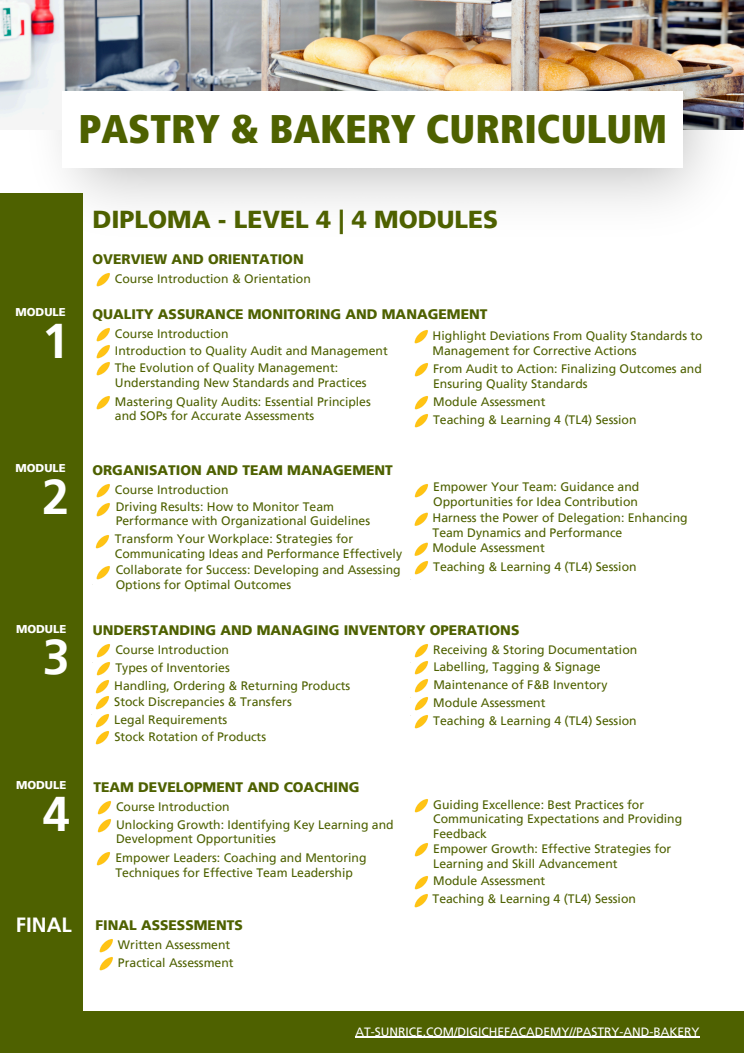
<style>
.page{position:relative;width:744px;height:1053px;background:#fff}
.page>*{position:absolute;margin:0;border:0;box-sizing:border-box;transform-origin:0 0}
.t1{font:700 48.56px "Frutiger LT Pro";color:#fff}
.t2{font:900 condensed 40px "Frutiger LT Std";color:#4e6100}
.t3{font:900 24.48px "Frutiger LT Pro";color:#4e6100}
.t4{font:700 20.52px "Frutiger LT Pro";color:#fff}
.t5{font:900 13.76px "Frutiger LT Pro";color:#4e6100}
.t6{font:12.24px/14.5px "Frutiger LT Pro";color:#4e6100}
.t7{font:12px "Frutiger LT Pro";color:#fff}
.t8{font:900 11.32px "Frutiger LT Pro";color:#fff}
</style>
<div class="page">
<img style="left:58px;top:129px;width:686px;height:75px">
<div style="left:0;top:1010px;width:744px;height:42px;background:#4e6100"></div>
<div style="left:0;top:193px;width:83px;height:839px;background:#4e6100"></div>
<img style="left:0;top:0;width:744px;height:129px">
<div style="left:62px;top:91px;width:620px;height:76px;background:#fff"></div>
<img style="left:96px;top:273px;width:14px;height:14px">
<img style="left:96px;top:328px;width:14px;height:13px">
<img style="left:96px;top:341px;width:14px;height:17px">
<img style="left:96px;top:358px;width:14px;height:18px">
<img style="left:96px;top:396px;width:14px;height:14px">
<img style="left:414px;top:330px;width:14px;height:14px">
<img style="left:96px;top:484px;width:14px;height:14px">
<img style="left:414px;top:484px;width:14px;height:14px">
<img style="left:96px;top:503px;width:14px;height:14px">
<img style="left:95px;top:535px;width:14px;height:14px">
<img style="left:96px;top:644px;width:14px;height:14px">
<img style="left:96px;top:662px;width:14px;height:14px">
<img style="left:414px;top:644px;width:14px;height:13px">
<img style="left:414px;top:657px;width:14px;height:18px">
<img style="left:414px;top:679px;width:14px;height:14px">
<img style="left:95px;top:680px;width:14px;height:12px">
<img style="left:95px;top:692px;width:14px;height:18px">
<img style="left:414px;top:697px;width:14px;height:14px">
<img style="left:97px;top:801px;width:14px;height:14px">
<img style="left:97px;top:819px;width:14px;height:14px">
<img style="left:96px;top:852px;width:14px;height:14px">
<hr style="left:355px;top:1036px;width:221px;height:1px;background:#fff">
<hr style="left:576px;top:1036px;width:123px;height:1px;background:#fff">
<img style="left:414px;top:396px;width:14px;height:14px">
<img style="left:414px;top:414px;width:14px;height:14px">
<img style="left:414px;top:512px;width:14px;height:14px">
<img style="left:414px;top:542px;width:14px;height:14px">
<img style="left:414px;top:561px;width:14px;height:14px">
<img style="left:414px;top:799px;width:14px;height:14px">
<img style="left:414px;top:843px;width:14px;height:14px">
<img style="left:414px;top:876px;width:14px;height:13px">
<img style="left:99px;top:939px;width:14px;height:14px">
<img style="left:99px;top:957px;width:14px;height:14px">
<img style="left:414px;top:363px;width:14px;height:14px">
<img style="left:96px;top:566px;width:14px;height:14px">
<img style="left:95px;top:714px;width:14px;height:13px">
<img style="left:95px;top:727px;width:14px;height:18px">
<img style="left:414px;top:715px;width:14px;height:14px">
<img style="left:414px;top:889px;width:14px;height:19px">
<p class="t2" style="left:79px;top:113px;width:590px">PASTRY &amp; BAKERY CURRICULUM</p>
<p class="t3" style="left:92px;top:204px;width:407px">DIPLOMA - LEVEL 4 | 4 MODULES</p>
<p class="t5" style="left:92px;top:250px;width:213px">OVERVIEW AND ORIENTATION</p>
<p class="t6" style="left:115px;top:271px;width:197px">Course Introduction &amp; Orientation</p>
<p class="t8" style="left:16px;top:305px;width:52px">MODULE</p>
<p class="t5" style="left:92px;top:305px;width:397px">QUALITY ASSURANCE MONITORING AND MANAGEMENT</p>
<p class="t1" style="left:42px;top:311px;width:29px">1</p>
<h2 class="t6" style="left:115px;top:326px;width:115px">Course Introduction</h2>
<h4 class="t6" style="left:433px;top:328px;width:272px">Highlight Deviations From Quality Standards to<br>Management for Corrective Actions</h4>
<p class="t6" style="left:115px;top:343px;width:274px">Introduction to Quality Audit and Management</p>
<p class="t6" style="left:115px;top:360px;width:253px">The Evolution of Quality Management:<br>Understanding New Standards and Practices</p>
<p class="t6" style="left:115px;top:394px;width:257px">Mastering Quality Audits: Essential Principles and SOPs for Accurate Assessments</p>
<p class="t6" style="left:433px;top:361px;width:270px">From Audit to Action: Finalizing Outcomes and<br>Ensuring Quality Standards</p>
<p class="t6" style="left:433px;top:394px;width:114px">Module Assessment</p>
<p class="t6" style="left:433px;top:412px;width:205px">Teaching &amp; Learning 4 (TL4) Session</p>
<p class="t8" style="left:16px;top:461px;width:52px">MODULE</p>
<p class="t1" style="left:42px;top:467px;width:29px">2</p>
<p class="t6" style="left:433px;top:479px;width:208px">Empower Your Team: Guidance and<br>Opportunities for Idea Contribution</p>
<p class="t5" style="left:92px;top:461px;width:302px">ORGANISATION AND TEAM MANAGEMENT</p>
<p class="t6" style="left:115px;top:482px;width:115px">Course Introduction</p>
<p class="t6" style="left:116px;top:499px;width:256px;line-height:14.6px">Driving Results: How to Monitor Team<br>Performance with Organizational Guidelines</p>
<p class="t6" style="left:115px;top:531px;width:289px;line-height:14.6px">Transform Your Workplace: Strategies for<br>Communicating Ideas and Performance Effectively</p>
<p class="t6" style="left:433px;top:510px;width:257px">Harness the Power of Delegation: Enhancing<br>Team Dynamics and Performance</p>
<p class="t6" style="left:433px;top:540px;width:114px">Module Assessment</p>
<p class="t6" style="left:433px;top:559px;width:205px">Teaching &amp; Learning 4 (TL4) Session</p>
<p class="t6" style="left:116px;top:562px;width:287px;line-height:14.6px">Collaborate for Success: Developing and Assessing<br>Options for Optimal Outcomes</p>
<p class="t8" style="left:16px;top:621px;width:52px">MODULE</p>
<p class="t1" style="left:43px;top:627px;width:29px">3</p>
<p class="t8" style="left:16px;top:778px;width:52px">MODULE</p>
<p class="t1" style="left:43px;top:784px;width:29px">4</p>
<p class="t4" style="left:16px;top:912px;width:57px">FINAL</p>
<p class="t5" style="left:93px;top:622px;width:428px">UNDERSTANDING AND MANAGING INVENTORY OPERATIONS</p>
<p class="t6" style="left:116px;top:642px;width:115px">Course Introduction</p>
<p class="t6" style="left:433px;top:642px;width:206px">Receiving &amp; Storing Documentation</p>
<p class="t6" style="left:433px;top:659px;width:169px">Labelling, Tagging &amp; Signage</p>
<p class="t6" style="left:433px;top:677px;width:176px">Maintenance of F&amp;B Inventory</p>
<p class="t6" style="left:116px;top:660px;width:116px">Types of Inventories</p>
<h4 class="t6" style="left:114px;top:678px;width:238px">Handling, Ordering &amp; Returning Products</h4>
<p class="t6" style="left:114px;top:694px;width:179px">Stock Discrepancies &amp; Transfers</p>
<p class="t6" style="left:433px;top:695px;width:114px">Module Assessment</p>
<p class="t6" style="left:114px;top:712px;width:114px">Legal Requirements</p>
<h4 class="t6" style="left:114px;top:729px;width:153px">Stock Rotation of Products</h4>
<p class="t5" style="left:93px;top:778px;width:268px">TEAM DEVELOPMENT AND COACHING</p>
<p class="t6" style="left:116px;top:799px;width:115px">Course Introduction</p>
<p class="t6" style="left:116px;top:817px;width:279px">Unlocking Growth: Identifying Key Learning and<br>Development Opportunities</p>
<p class="t6" style="left:116px;top:850px;width:253px">Empower Leaders: Coaching and Mentoring<br>Techniques for Effective Team Leadership</p>
<p class="t5" style="left:95px;top:916px;width:149px">FINAL ASSESSMENTS</p>
<p class="t6" style="left:118px;top:937px;width:114px">Written Assessment</p>
<p class="t6" style="left:118px;top:955px;width:117px">Practical Assessment</p>
<p class="t6" style="left:433px;top:713px;width:205px">Teaching &amp; Learning 4 (TL4) Session</p>
<p class="t6" style="left:433px;top:797px;width:250px">Guiding Excellence: Best Practices for<br>Communicating Expectations and Providing<br>Feedback</p>
<p class="t6" style="left:433px;top:841px;width:240px">Empower Growth: Effective Strategies for<br>Learning and Skill Advancement</p>
<p class="t6" style="left:433px;top:873px;width:114px">Module Assessment</p>
<p class="t6" style="left:433px;top:891px;width:205px">Teaching &amp; Learning 4 (TL4) Session</p>
<p class="t7" style="left:355px;top:1024px;width:346px">AT-SUNRICE.COM/DIGICHEFACADEMY//PASTRY-AND-BAKERY</p>
</div>
